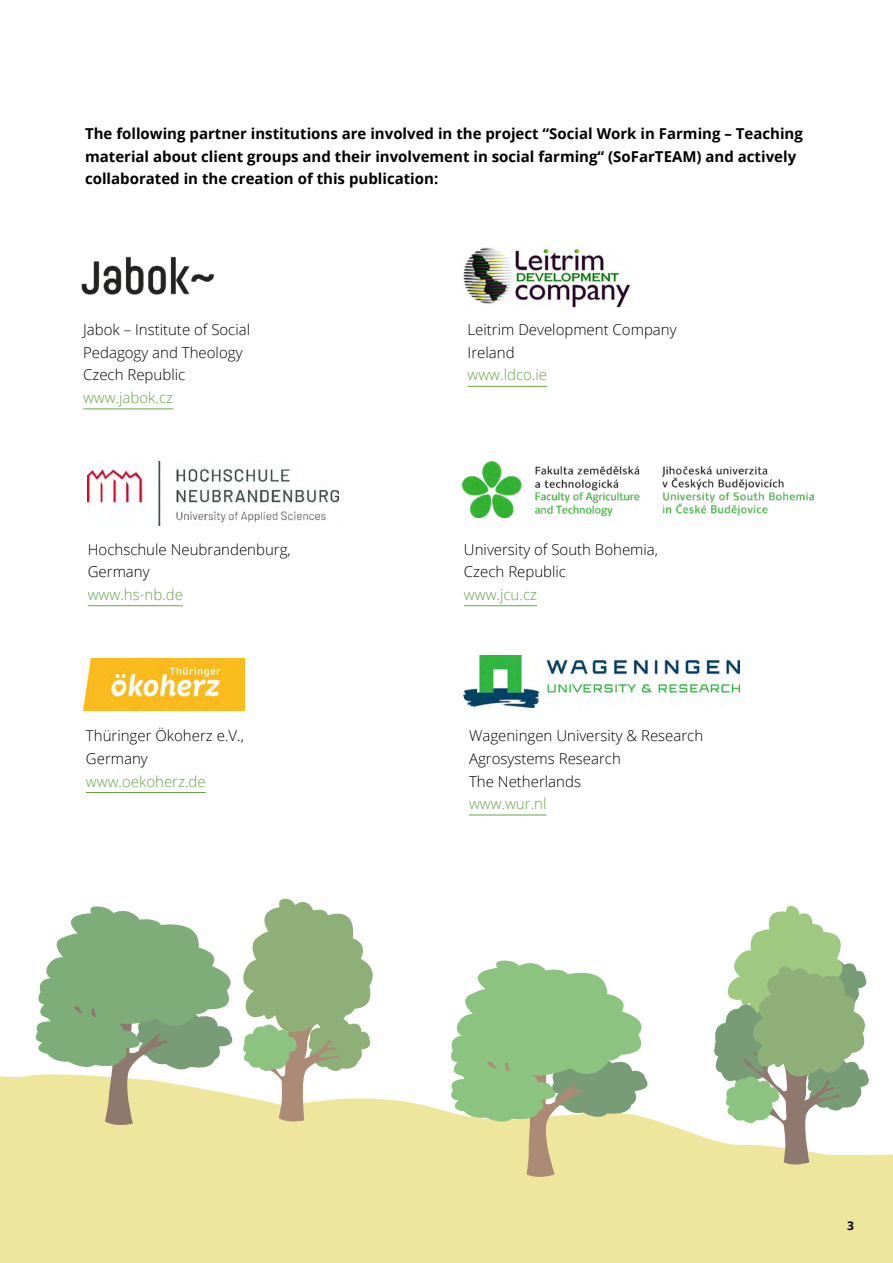
<style>
.page{position:relative;width:893px;height:1263px;background:#fff}
.page>*{position:absolute;margin:0;border:0;box-sizing:border-box;transform-origin:0 0}
.t1{font:300 15px/22.5px "Open Sans";color:#000}
.t2{font:700 15px/22.5px "Open Sans";color:#000}
.t3{font:300 15px "Open Sans";color:#6ba149}
.t4{font:700 12px "Open Sans";color:#000}
</style>
<div class="page">
<img style="left:83px;top:658px;width:162px;height:52px">
<img style="left:81px;top:256px;width:134px;height:39px">
<hr style="left:83px;top:408px;width:90px;height:1px;background:#6ba149">
<hr style="left:468px;top:386px;width:79px;height:1px;background:#6ba149">
<hr style="left:88px;top:605px;width:95px;height:1px;background:#6ba149">
<hr style="left:464px;top:605px;width:73px;height:1px;background:#6ba149">
<hr style="left:86px;top:792px;width:120px;height:1px;background:#6ba149">
<hr style="left:469px;top:815px;width:77px;height:1px;background:#6ba149">
<img style="left:463px;top:247px;width:168px;height:60px">
<img style="left:88px;top:462px;width:250px;height:64px">
<img style="left:462px;top:461px;width:352px;height:57px">
<img style="left:463px;top:656px;width:276px;height:51px">
<div style="left:0;top:1075px;width:893px;height:188px;background:#efe69e"></div>
<svg style="left:31px;top:898px;width:350px;height:230px"></svg>
<svg style="left:711px;top:905px;width:162px;height:262px"></svg>
<svg style="left:446px;top:960px;width:208px;height:220px"></svg>
<p class="t2" style="left:85px;top:122px;width:719px">The following partner institutions are involved in the project “Social Work in Farming – Teaching material about client groups and their involvement in social farming“ (SoFarTEAM) and actively collaborated in the creation of this publication:</p>
<p class="t1" style="left:83px;top:318px;width:169px">Jabok – Institute of Social<br>Pedagogy and Theology<br>Czech Republic</p>
<p class="t3" style="left:83px;top:387px;width:92px">www.jabok.cz</p>
<p class="t1" style="left:88px;top:538px;width:205px">Hochschule Neubrandenburg,<br>Germany</p>
<p class="t3" style="left:88px;top:584px;width:97px">www.hs-nb.de</p>
<p class="t1" style="left:86px;top:724px;width:159px">Thüringer Ökoherz e.V.,<br>Germany</p>
<p class="t3" style="left:86px;top:771px;width:121px">www.oekoherz.de</p>
<p class="t1" style="left:468px;top:318px;width:210px">Leitrim Development Company<br>Ireland</p>
<p class="t3" style="left:468px;top:365px;width:81px">www.ldco.ie</p>
<p class="t1" style="left:464px;top:538px;width:196px">University of South Bohemia,<br>Czech Republic</p>
<p class="t3" style="left:464px;top:584px;width:75px">www.jcu.cz</p>
<p class="t1" style="left:469px;top:724px;width:236px">Wageningen University &amp; Research<br>Agrosystems Research<br>The Netherlands</p>
<p class="t3" style="left:469px;top:793px;width:79px">www.wur.nl</p>
<p class="t4" style="left:847px;top:1217px;width:8px">3</p>
</div>
